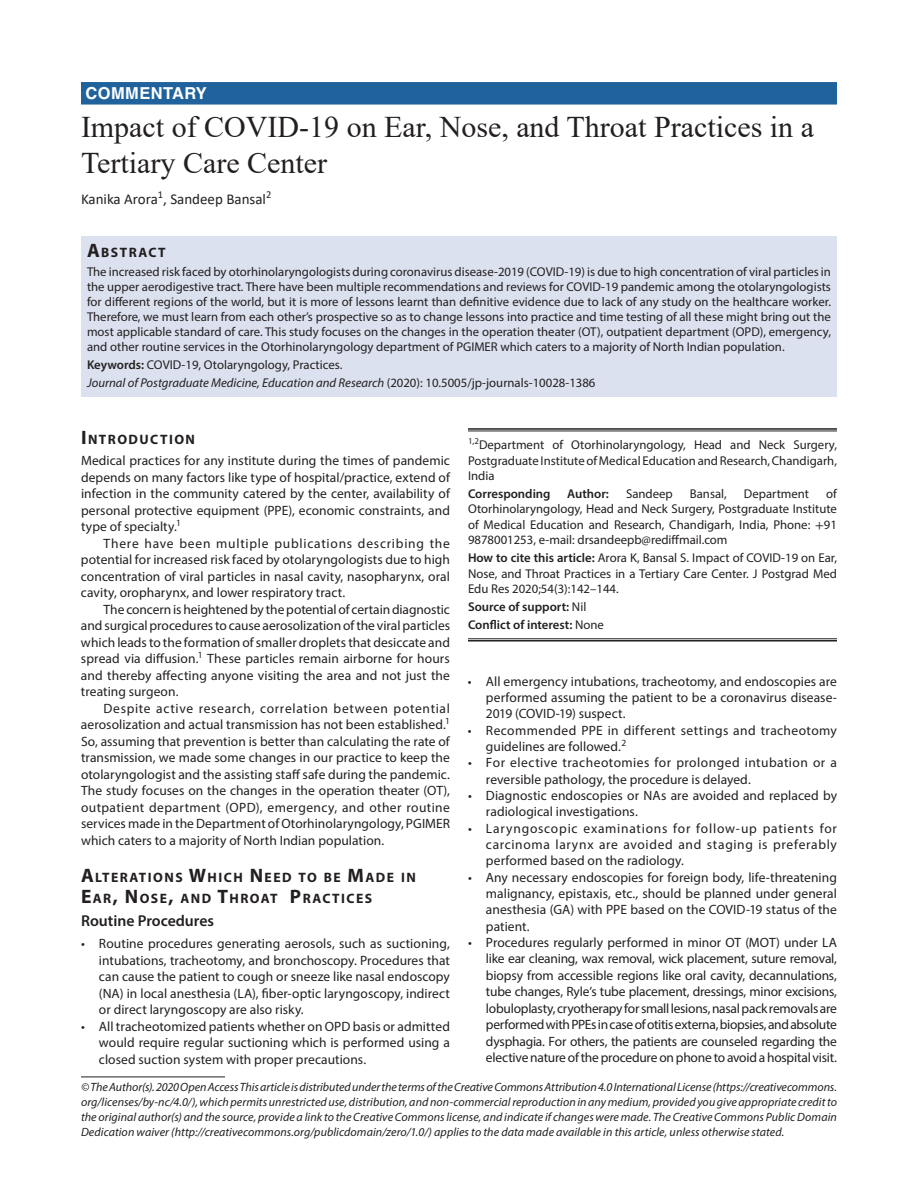
<style>
.page{position:relative;width:918px;height:1188px;background:#fff}
.page>*{position:absolute;margin:0;border:0;box-sizing:border-box;transform-origin:0 0}
.t1{font:30px/36px "Times New Roman";color:#231f20}
.t2{font:700 16.5px "Helvetica LT Std";letter-spacing:.025em;color:#fff}
.t3{font:600 15.75px "Myriad Pro";color:#231f20}
.t4{font:15px "Calibri";color:#231f20}
.t5{font:700 13.65px/21px "Myriad Pro";letter-spacing:.105em;color:#231f20}
.t6{font:13.5px/16.5px "Myriad Pro";letter-spacing:.005em;color:#231f20;text-align:justify}
.t7{font:13.5px/16.4px "Myriad Pro";letter-spacing:.025em;color:#231f20}
.t8{font:12.75px/15.3px "Myriad Pro";color:#231f20;text-align:justify}
.t9{font:600 12.75px/18.3px "Myriad Pro";color:#231f20}
.t10{font:italic 12px/15px "Myriad Pro";letter-spacing:.005em;color:#231f20;text-align:justify}
.s1{font-size:19.5px}
.s2{font-weight:600}
.s3{font-style:italic}
.s4{font-family:"STIX"}
.s5{font-weight:400}
</style>
<div class="page">
<div style="left:81px;top:82px;width:756px;height:23px;background:#20639c"></div>
<div style="left:81px;top:236px;width:756px;height:26px;background:#dbe1ee"></div>
<div style="left:81px;top:261px;width:756px;height:99px;background:#dbe1ee"></div>
<div style="left:81px;top:354px;width:756px;height:24px;background:#dbe1ee"></div>
<div style="left:81px;top:372px;width:756px;height:24px;background:#dbe1ee"></div>
<hr style="left:468px;top:428px;width:369px;height:2px;background:#231f20">
<hr style="left:468px;top:431px;width:369px;height:1px;background:#231f20">
<hr style="left:468px;top:639px;width:369px;height:1px;background:#231f20">
<hr style="left:468px;top:640px;width:369px;height:2px;background:#231f20">
<hr style="left:81px;top:1077px;width:144px;height:1px;background:#231f20">
<p class="t2" style="left:86px;top:83px;width:123px">COMMENTARY</p>
<h1 class="t1" style="left:81px;top:108px;width:735px">Impact of COVID-19 on Ear, Nose, and Throat Practices in a<br>Tertiary Care Center</h1>
<p class="t4" style="left:81px;top:189px;width:192px">Kanika Arora<sup>1</sup>, Sandeep Bansal<sup>2</sup></p>
<p class="t5" style="left:87px;top:241px;width:80px"><span class="s1">A</span>BSTRACT</p>
<p class="t8" style="left:87px;top:264px;width:746px">The increased risk faced by otorhinolaryngologists during coronavirus disease-2019 (COVID-19) is due to high concentration of viral particles in the upper aerodigestive tract. There have been multiple recommendations and reviews for COVID-19 pandemic among the otolaryngologists for different regions of the world, but it is more of lessons learnt than definitive evidence due to lack of any study on the healthcare worker.<br>Therefore, we must learn from each other’s prospective so as to change lessons into practice and time testing of all these might bring out the most applicable standard of care. This study focuses on the changes in the operation theater (OT), outpatient department (OPD), emergency, and other routine services in the Otorhinolaryngology department of PGIMER which caters to a majority of North Indian population.</p>
<p class="t8" style="left:87px;top:356px;width:510px;line-height:18px"><span class="s2">Keywords:</span> COVID-19, Otolaryngology, Practices.<br><span class="s3">Journal of Postgraduate Medicine, Education and Research</span> (2020): 10.5005/jp-journals-10028-1386</p>
<p class="t5" style="left:81px;top:429px;width:116px"><span class="s1">I</span>NTRODUCTION</p>
<p class="t6" style="left:81px;top:452px;width:371px">Medical practices for any institute during the times of pandemic depends on many factors like type of hospital/practice, extend of infection in the community catered by the center, availability of personal protective equipment (PPE), economic constraints, and type of specialty.<sup>1</sup></p>
<p class="t6" style="left:81px;top:535px;width:370px;text-indent:23px">There have been multiple publications describing the potential for increased risk faced by otolaryngologists due to high concentration of viral particles in nasal cavity, nasopharynx, oral cavity, oropharynx, and lower respiratory tract.</p>
<p class="t6" style="left:81px;top:601px;width:371px;text-indent:23px">The concern is heightened by the potential of certain diagnostic and surgical procedures to cause aerosolization of the viral particles which leads to the formation of smaller droplets that desiccate and spread via diffusion.<sup>1</sup> These particles remain airborne for hours and thereby affecting anyone visiting the area and not just the treating surgeon.</p>
<p class="t6" style="left:81px;top:700px;width:371px;text-indent:23px">Despite active research, correlation between potential aerosolization and actual transmission has not been established.<sup>1<br></sup>So, assuming that prevention is better than calculating the rate of transmission, we made some changes in our practice to keep the otolaryngologist and the assisting staff safe during the pandemic.<br>The study focuses on the changes in the operation theater (OT), outpatient department (OPD), emergency, and other routine services made in the Department of Otorhinolaryngology, PGIMER which caters to a majority of North Indian population.</p>
<p class="t5" style="left:81px;top:867px;width:336px"><span class="s1">A</span>LTERATIONS <span class="s1">W</span>HICH <span class="s1">N</span> EED TO BE <span class="s1">M</span>ADE IN<br><span class="s1">E</span>AR<span class="s1">, N</span> OSE<span class="s1">,</span> AND <span class="s1">T</span>HROAT <span class="s1">P</span>RACTICES</p>
<p class="t3" style="left:81px;top:910px;width:135px">Routine Procedures</p>
<p class="t6" style="left:99px;top:935px;width:353px;text-indent:-18px">• Routine procedures generating aerosols, such as suctioning, intubations, tracheotomy, and bronchoscopy. Procedures that can cause the patient to cough or sneeze like nasal endoscopy (NA) in local anesthesia (LA), fiber-optic laryngoscopy, indirect or direct laryngoscopy are also risky.</p>
<p class="t6" style="left:99px;top:1018px;width:353px;text-indent:-18px">• All tracheotomized patients whether on OPD basis or admitted would require regular suctioning which is performed using a closed suction system with proper precautions.</p>
<p class="t8" style="left:468px;top:437px;width:370px"><sup>1,2</sup>Department of Otorhinolaryngology, Head and Neck Surgery, Postgraduate Institute of Medical Education and Research, Chandigarh, India</p>
<p class="t9" style="left:468px;top:484px;width:84px">Corresponding</p>
<p class="t9" style="left:567px;top:484px;width:43px">Author:</p>
<p class="t8" style="left:626px;top:486px;width:48px">Sandeep</p>
<p class="t8" style="left:690px;top:486px;width:38px">Bansal,</p>
<p class="t8" style="left:744px;top:486px;width:67px">Department</p>
<p class="t8" style="left:468px;top:486px;width:371px;text-indent:358px">of Otorhinolaryngology, Head and Neck Surgery, Postgraduate Institute of Medical Education and Research, Chandigarh, India, Phone: <span class="s4">+</span>91<br>9878001253, e-mail: drsandeepb@rediffmail.com</p>
<p class="t8" style="left:468px;top:550px;width:371px"><span class="s2">How to cite this article:</span> Arora K, Bansal S. Impact of COVID-19 on Ear, Nose, and Throat Practices in a Tertiary Care Center. J Postgrad Med Edu Res 2020;54(3):142–144.</p>
<p class="t9" style="left:468px;top:597px;width:137px">Source of support: <span class="s5">Nil<br></span>Conflict of interest: <span class="s5">None</span></p>
<p class="t6" style="left:486px;top:673px;width:353px;text-indent:-18px">• All emergency intubations, tracheotomy, and endoscopies are performed assuming the patient to be a coronavirus disease-2019 (COVID-19) suspect.</p>
<p class="t7" style="left:486px;top:722px;width:353px;text-indent:-18px">• Recommended PPE in different settings and tracheotomy guidelines are followed.<sup>2</sup></p>
<p class="t7" style="left:486px;top:755px;width:352px;text-indent:-18px">• For elective tracheotomies for prolonged intubation or a reversible pathology, the procedure is delayed.</p>
<p class="t6" style="left:486px;top:787px;width:353px;text-indent:-18px">• Diagnostic endoscopies or NAs are avoided and replaced by radiological investigations.</p>
<p class="t6" style="left:486px;top:820px;width:353px;text-indent:-18px">• Laryngoscopic examinations for follow-up patients for carcinoma larynx are avoided and staging is preferably performed based on the radiology.</p>
<p class="t6" style="left:486px;top:869px;width:353px;text-indent:-18px">• Any necessary endoscopies for foreign body, life-threatening malignancy, epistaxis, etc., should be planned under general anesthesia (GA) with PPE based on the COVID-19 status of the patient.</p>
<p class="t6" style="left:486px;top:934px;width:353px;text-indent:-18px">• Procedures regularly performed in minor OT (MOT) under LA like ear cleaning, wax removal, wick placement, suture removal, biopsy from accessible regions like oral cavity, decannulations, tube changes, Ryle’s tube placement, dressings, minor excisions, lobuloplasty, cryotherapy for small lesions, nasal pack removals are performed with PPEs in case of otitis externa, biopsies, and absolute dysphagia. For others, the patients are counseled regarding the elective nature of the procedure on phone to avoid a hospital visit.</p>
<p class="t10" style="left:81px;top:1079px;width:758px">© The Author(s). 2020 Open Access This article is distributed under the terms of the Creative Commons Attribution 4.0 International License (https://creativecommons. org/licenses/by-nc/4.0/), which permits unrestricted use, distribution, and non-commercial reproduction in any medium, provided you give appropriate credit to the original author(s) and the source, provide a link to the Creative Commons license, and indicate if changes were made. The Creative Commons Public Domain Dedication waiver (http://creativecommons.org/publicdomain/zero/1.0/) applies to the data made available in this article, unless otherwise stated.</p>
</div>
